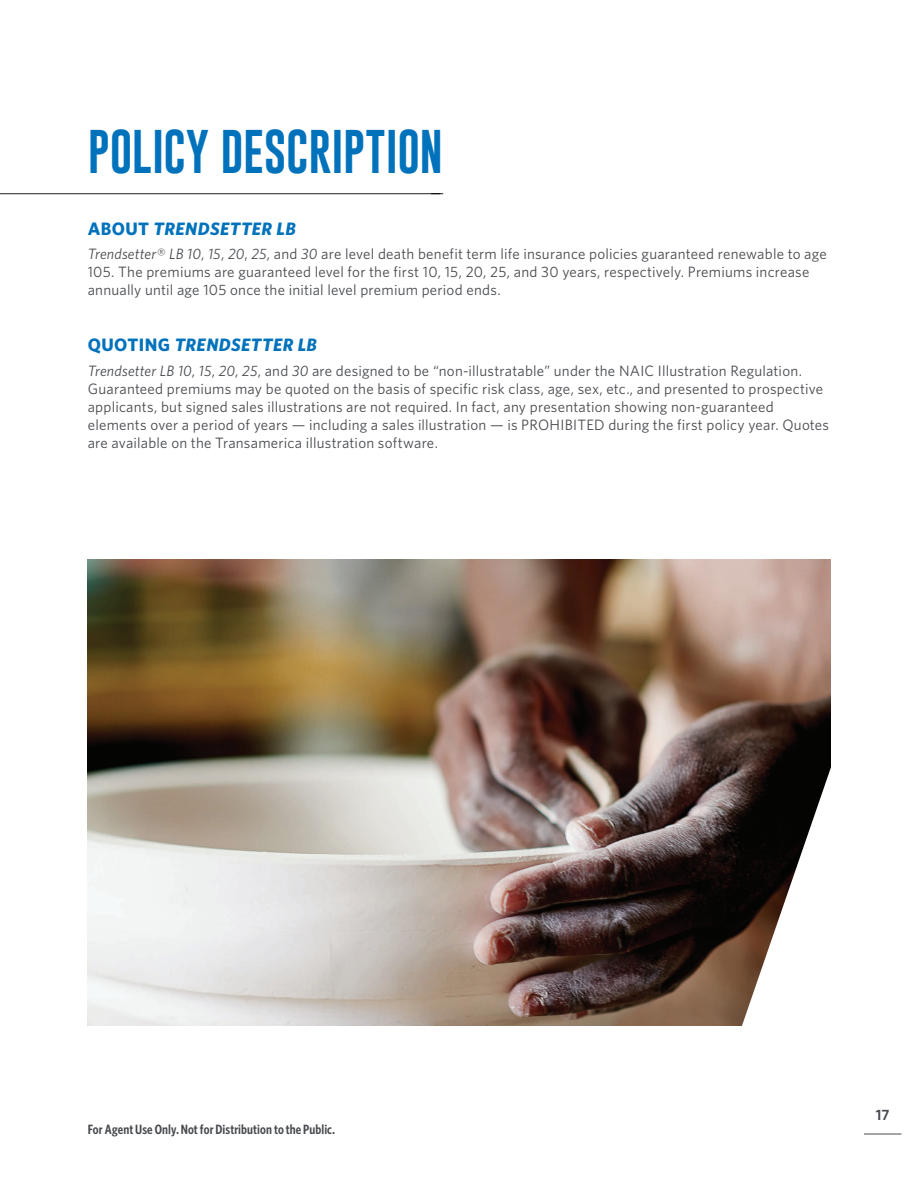
<style>
.page{position:relative;width:918px;height:1188px;background:#fff}
.page>*{position:absolute;margin:0;border:0;box-sizing:border-box;transform-origin:0 0}
.t1{font:45px "Gobold";letter-spacing:-.005em;color:#0072bc}
.t2{font:italic 700 18px "Whitney";letter-spacing:.025em;color:#0072bc}
.t3{font:15px/18px "Whitney";letter-spacing:.015em;color:#474a4e}
.t4{font:600 15px "Whitney";color:#474a4e}
.t5{font:600 13.5px "Whitney Condensed";letter-spacing:.01em;color:#474a4e}
.s1{font-style:normal}
.s2{font-style:italic}
</style>
<div class="page">
<hr style="left:864px;top:1134px;width:37px;height:1px;background:#474a4e">
<hr style="left:0;top:193px;width:443px;height:1px;background:#231f20">
<img style="left:88px;top:559px;width:742px;height:467px">
<svg style="left:739px;top:761px;width:92px;height:265px"></svg>
<h1 class="t1" style="left:88px;top:123px;width:357px">POLICY DESCRIPTION</h1>
<p class="t2" style="left:88px;top:216px;width:210px"><span class="s1">ABOUT</span> TRENDSETTER LB</p>
<p class="t3" style="left:88px;top:245px;width:741px"><span class="s2">Trendsetter</span>® <span class="s2">LB 10</span>, <span class="s2">15</span>, <span class="s2">20</span>, <span class="s2">25</span>, and <span class="s2">30</span> are level death benefit term life insurance policies guaranteed renewable to age<br>105. The premiums are guaranteed level for the first 10, 15, 20, 25, and 30 years, respectively. Premiums increase annually until age 105 once the initial level premium period ends.</p>
<p class="t2" style="left:88px;top:332px;width:231px"><span class="s1">QUOTING</span> TRENDSETTER LB</p>
<p class="t3" style="left:88px;top:361px;width:743px"><span class="s2">Trendsetter LB 10</span>, <span class="s2">15</span>, <span class="s2">20</span>, <span class="s2">25</span>, and <span class="s2">30</span> are designed to be “non-illustratable” under the NAIC Illustration Regulation.<br>Guaranteed premiums may be quoted on the basis of specific risk class, age, sex, etc., and presented to prospective applicants, but signed sales illustrations are not required. In fact, any presentation showing non-guaranteed elements over a period of years — including a sales illustration — is PROHIBITED during the first policy year. Quotes are available on the Transamerica illustration software.</p>
<p class="t5" style="left:88px;top:1120px;width:249px">For Agent Use Only. Not for Distribution to the Public.</p>
<p class="t4" style="left:876px;top:1105px;width:15px">17</p>
</div>
